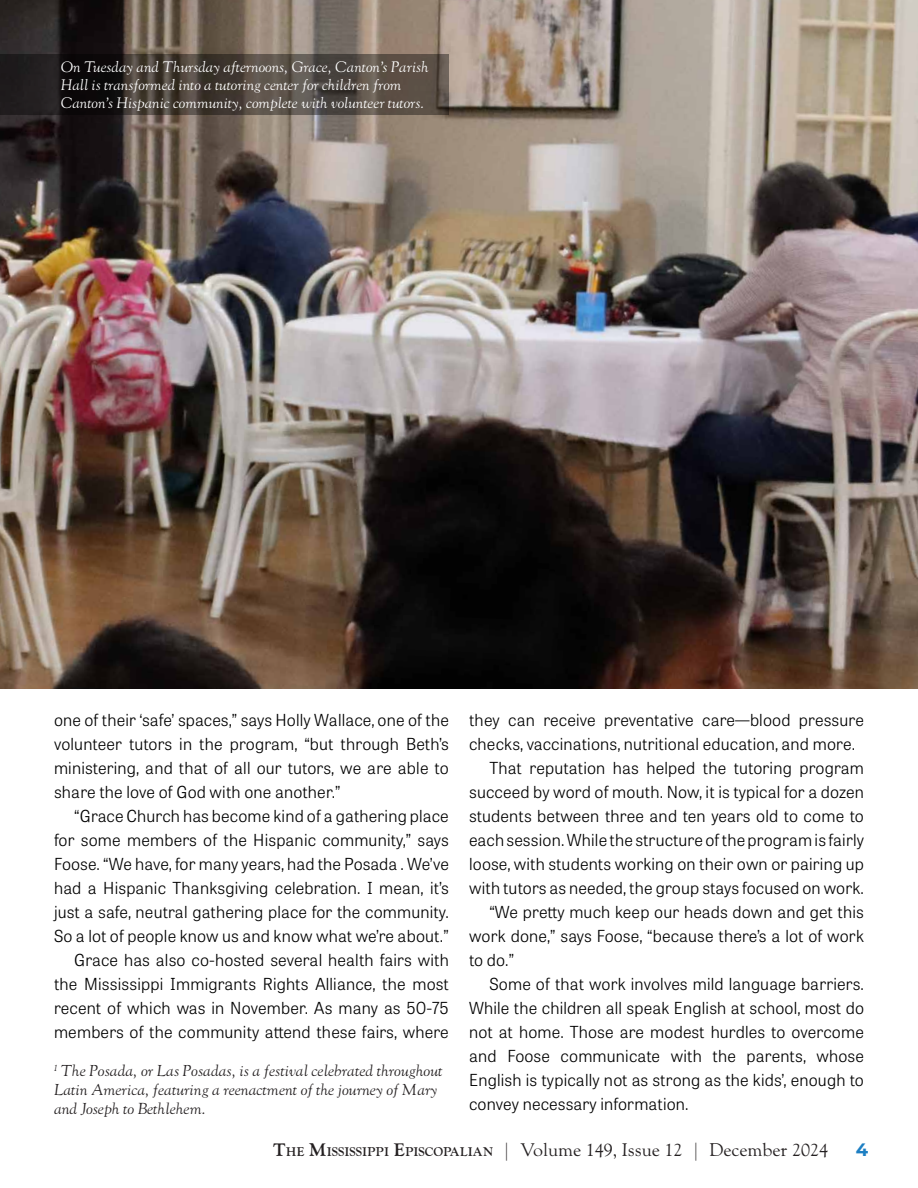
<style>
.page{position:relative;width:918px;height:1188px;background:#fff}
.page>*{position:absolute;margin:0;border:0;box-sizing:border-box;transform-origin:0 0}
.t1{font:18px "LTC Goudy Oldstyle Pro";color:#231f20}
.t2{font:700 18px "Montserrat";color:#1d7fc3}
.t3{font:300 16.5px/24px "Tablet Gothic";letter-spacing:.01em;color:#000;text-align:justify}
.t4{font:italic 15.6px/18.8px "LTC Goudy Oldstyle Pro";color:#231f20}
.t5{font:italic 15px/18px "LTC Goudy Oldstyle Pro";color:#fff}
.s1{font-weight:700}
.s2{font-weight:700;font-size:12.6px}
</style>
<div class="page">
<img style="left:0;top:0;width:918px;height:688px">
<svg style="left:0;top:54px;width:449px;height:61px;background:#413a35"></svg>
<p class="t5" style="left:61px;top:58px;width:369px">On Tuesday and Thursday afternoons, Grace, Canton’s Parish<br>Hall is transformed into a tutoring center for children from<br>Canton’s Hispanic community, complete with volunteer tutors.</p>
<p class="t3" style="left:54px;top:707px;width:396px">one of their ‘safe’ spaces,” says Holly Wallace, one of the volunteer tutors in the program, “but through Beth’s ministering, and that of all our tutors, we are able to share the love of God with one another.”</p>
<p class="t3" style="left:54px;top:803px;width:396px;text-align:right">“Grace Church has become kind of a gathering place for some members of the Hispanic community,” says Foose. “We have, for many years, had the Posada . We’ve had a Hispanic Thanksgiving celebration. I mean, it’s just a safe, neutral gathering place for the community.<br>So a lot of people know us and know what we’re about.” Grace has also co-hosted several health fairs with the Mississippi Immigrants Rights Alliance, the most recent of which was in November. As many as 50-75 members of the community attend these fairs, where</p>
<p class="t4" style="left:54px;top:1062px;width:390px"><sup>1</sup> The Posada, or Las Posadas, is a festival celebrated throughout<br>Latin America, featuring a reenactment of the journey of Mary and Joseph to Bethlehem.</p>
<p class="t3" style="left:469px;top:708px;width:396px">they can receive preventative care—blood pressure</p>
<p class="t3" style="left:469px;top:732px;width:387px">checks, vaccinations, nutritional education, and more.</p>
<p class="t3" style="left:489px;top:756px;width:376px">That reputation has helped the tutoring program</p>
<p class="t3" style="left:469px;top:780px;width:396px">succeed by word of mouth. Now, it is typical for a dozen</p>
<p class="t3" style="left:469px;top:804px;width:396px">students between three and ten years old to come to</p>
<p class="t3" style="left:469px;top:828px;width:396px">each session. While the structure of the program is fairly</p>
<p class="t3" style="left:469px;top:852px;width:396px">loose, with students working on their own or pairing up</p>
<p class="t3" style="left:469px;top:876px;width:396px">with tutors as needed, the group stays focused on work.</p>
<p class="t3" style="left:489px;top:900px;width:376px">“We pretty much keep our heads down and get this</p>
<p class="t3" style="left:469px;top:924px;width:396px">work done,” says Foose, “because there’s a lot of work</p>
<p class="t3" style="left:469px;top:948px;width:47px">to do.”</p>
<p class="t3" style="left:489px;top:972px;width:376px">Some of that work involves mild language barriers.</p>
<p class="t3" style="left:469px;top:996px;width:396px">While the children all speak English at school, most do</p>
<p class="t3" style="left:469px;top:1020px;width:396px">not at home. Those are modest hurdles to overcome</p>
<p class="t3" style="left:469px;top:1044px;width:396px">and Foose communicate with the parents, whose</p>
<p class="t3" style="left:469px;top:1068px;width:396px">English is typically not as strong as the kids’, enough to</p>
<p class="t3" style="left:469px;top:1092px;width:221px">convey necessary information.</p>
<p class="t1" style="left:273px;top:1140px;width:556px"><span class="s1">T</span><span class="s2">HE</span> <span class="s1">M</span><span class="s2">ISSISSIPPI</span> <span class="s1">E</span><span class="s2">PISCOPALIAN</span> | Volume 149, Issue 12 | December 2024</p>
<p class="t2" style="left:856px;top:1137px;width:14px">4</p>
</div>
